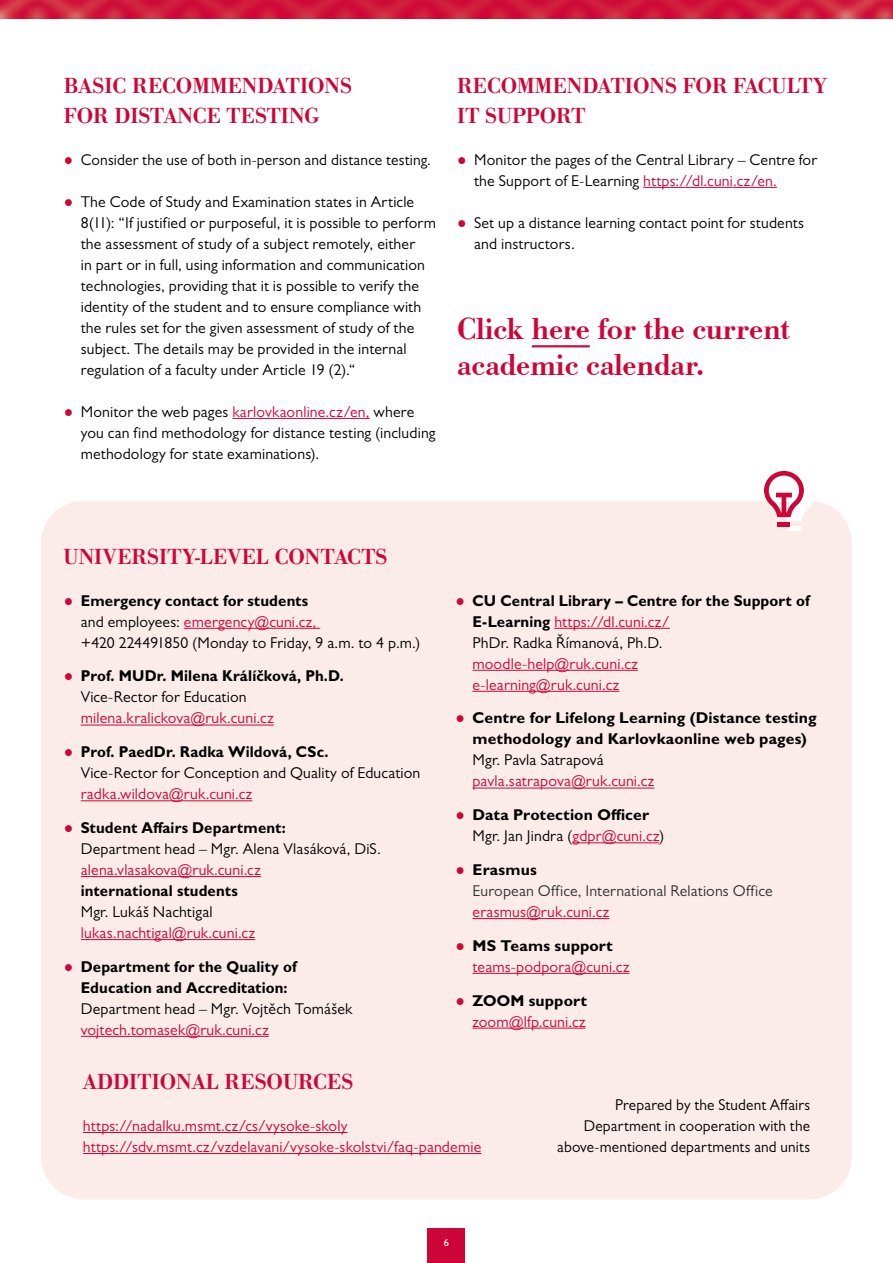
<style>
.page{position:relative;width:893px;height:1263px;background:#fff}
.page>*{position:absolute;margin:0;border:0;box-sizing:border-box;transform-origin:0 0}
.E_H1_tit{font:31.5px/36px "Bodoni Ant Dem Bol";color:#ce0538}
.E_H1_tit-2{font:22.5px/30px "Bodoni Ant Dem Bol";color:#ce0538}
.E_odsazeni{font:15.75px/21px "Gill Sans MT Pro";letter-spacing:.01em;color:#000}
.ZAKLAD{font:15.75px/21px "Gill Sans MT Pro";letter-spacing:.01em;color:#000}
.ZAKLAD-2{font:700 15.75px/21px "Gill Sans MT Pro";letter-spacing:.005em;color:#000;scale:.95 1}
.E_odsazeni-2{font:700 15.75px/21px "Gill Sans MT Pro";letter-spacing:.005em;color:#000}
.ZAKLAD-3{font:15.75px/21px "Gill Sans MT Pro";letter-spacing:.01em;color:#ce0538}
.E_body{font:15.75px/21px "Gill Sans MT Pro";letter-spacing:.01em;color:#ce0538}
.E_body-2{font:15.75px/21px "Gill Sans MT Pro";letter-spacing:.01em;color:#000;text-align:right}
.E_odsazeni-3{font:15.75px/21px "Gill Sans MT Pro";letter-spacing:.01em;color:#333}
.E_odsazeni-4{font:15.75px/21px "Gill Sans MT Pro";letter-spacing:.01em;color:#ce0538}
.t1{font:500 10.5px "Gill Sans MT Pro";color:#fff}
.s1{font-family:"Times New Roman";color:#ce0538}
.s2{color:#ce0538}
.s3{font-weight:700}
.s4{font-family:"Times New Roman";font-weight:400;color:#ce0538}
.s5{font-weight:400}
.s6{font-weight:400;color:#ce0538}
.s7{font-family:"Times New Roman"}
.s8{font-weight:700;color:#000}
.s9{color:#000}
</style>
<div class="page">
<img style="left:0;top:0;width:893px;height:18px">
<hr style="left:643px;top:187px;width:134px;height:1px;background:#ce0538">
<hr style="left:232px;top:418px;width:138px;height:1px;background:#ce0538">
<hr style="left:532px;top:345px;width:58px;height:2px;background:#ce0538">
<div style="left:41px;top:501px;width:811px;height:698px;background:#fbebe9;border-radius:43px"></div>
<hr style="left:83px;top:1132px;width:264px;height:1px;background:#ce0538">
<hr style="left:83px;top:1153px;width:398px;height:1px;background:#ce0538">
<div style="left:788px;top:526px;width:13px;height:5px;background:#fff"></div>
<svg style="left:764px;top:471px;width:49px;height:50px"></svg>
<hr style="left:777px;top:522px;width:13px;height:4px;background:#ce0538">
<hr style="left:184px;top:628px;width:136px;height:1px;background:#ce0538">
<hr style="left:81px;top:725px;width:193px;height:1px;background:#ce0538">
<hr style="left:81px;top:800px;width:171px;height:1px;background:#ce0538">
<hr style="left:81px;top:876px;width:180px;height:1px;background:#ce0538">
<hr style="left:81px;top:939px;width:174px;height:1px;background:#ce0538">
<hr style="left:81px;top:1036px;width:188px;height:1px;background:#ce0538">
<hr style="left:554px;top:628px;width:116px;height:1px;background:#ce0538">
<hr style="left:472px;top:670px;width:166px;height:1px;background:#ce0538">
<hr style="left:472px;top:691px;width:147px;height:1px;background:#ce0538">
<hr style="left:472px;top:788px;width:182px;height:1px;background:#ce0538">
<hr style="left:573px;top:842px;width:86px;height:1px;background:#ce0538">
<hr style="left:472px;top:918px;width:137px;height:1px;background:#ce0538">
<hr style="left:472px;top:973px;width:157px;height:1px;background:#ce0538">
<hr style="left:472px;top:1028px;width:114px;height:1px;background:#ce0538">
<div style="left:428px;top:1229px;width:37px;height:34px;background:#ce0538"></div>
<p class="E_H1_tit-2" style="left:64px;top:70px;width:290px">BASIC RECOMMENDATIONS<br>FOR DISTANCE TESTING</p>
<p class="E_odsazeni" style="left:64px;top:149px;width:369px"><span class="s1">●</span> Consider the use of both in-person and distance testing.</p>
<p class="E_odsazeni" style="left:81px;top:191px;width:357px;text-indent:-17px"><span class="s1">●</span> The Code of Study and Examination states in Article 8(11): “If justified or purposeful, it is possible to perform the assessment of study of a subject remotely, either<br>in part or in full, using information and communication technologies, providing that it is possible to verify the identity of the student and to ensure compliance with the rules set for the given assessment of study of the subject. The details may be provided in the internal regulation of a faculty under Article 19 (2).“</p>
<p class="E_odsazeni" style="left:81px;top:401px;width:356px;text-indent:-17px"><span class="s1">●</span> Monitor the web pages <span class="s2">karlovkaonline.cz/en,</span> where you can find methodology for distance testing (including methodology for state examinations).</p>
<p class="E_H1_tit-2" style="left:457px;top:70px;width:371px">RECOMMENDATIONS FOR FACULTY<br>IT SUPPORT</p>
<p class="E_odsazeni" style="left:474px;top:149px;width:344px;text-indent:-17px"><span class="s1">●</span> Monitor the pages of the Central Library – Centre for the Support of E-Learning <span class="s2">https://dl.cuni.cz/en.</span></p>
<p class="E_odsazeni" style="left:474px;top:212px;width:332px;text-indent:-17px"><span class="s1">●</span> Set up a distance learning contact point for students and instructors.</p>
<p class="E_H1_tit" style="left:457px;top:309px;width:335px">Click here for the current academic calendar.</p>
<p class="E_H1_tit-2" style="left:64px;top:541px;width:325px">UNIVERSITY-LEVEL CONTACTS</p>
<p class="ZAKLAD" style="left:81px;top:590px;width:341px;text-indent:-17px"><span class="s1">●</span> <span class="s3">Emergency contact for students<br></span>and employees: <span class="s2">emergency@cuni.cz,<br></span>+420 224491850 (Monday to Friday, 9 a.m. to 4 p.m.)</p>
<p class="ZAKLAD-2" style="left:81px;top:665px;width:279px;text-indent:-17px"><span class="s4">●</span> Prof. MUDr. Milena Králíčková, Ph.D.<br><span class="s5">Vice-Rector for Education </span><span class="s6">milena.kralickova@ruk.cuni.cz</span></p>
<p class="ZAKLAD" style="left:81px;top:741px;width:341px;text-indent:-17px"><span class="s1">●</span> <span class="s3">Prof. PaedDr. Radka Wildová, CSc.<br></span>Vice-Rector for Conception and Quality of Education <span class="s2">radka.wildova@ruk.cuni.cz</span></p>
<p class="ZAKLAD" style="left:81px;top:817px;width:302px;text-indent:-17px"><span class="s1">●</span> <span class="s3">Student Affairs Department:<br></span>Department head – Mgr. Alena Vlasáková, DiS. <span class="s2">alena.vlasakova@ruk.cuni.cz<br></span><span class="s3">international students<br></span>Mgr. Lukáš Nachtigal <span class="s2">lukas.nachtigal@ruk.cuni.cz</span></p>
<p class="ZAKLAD-2" style="left:81px;top:956px;width:288px;text-indent:-17px"><span class="s4">●</span> Department for the Quality of Education and Accreditation:<br><span class="s5">Department head – Mgr. Vojtěch Tomášek </span><span class="s6">vojtech.tomasek@ruk.cuni.cz</span></p>
<p class="ZAKLAD-3" style="left:472px;top:590px;width:339px;text-indent:-17px"><span class="s7">●</span> <span class="s8">CU Central Library – Centre for the Support of<br>E-Learning</span> https://dl.cuni.cz/<br><span class="s9">PhDr. Radka Římanová, Ph.D. </span>moodle-help@ruk.cuni.cz<br>e-learning@ruk.cuni.cz</p>
<p class="E_odsazeni-2" style="left:472px;top:707px;width:346px;text-indent:-17px"><span class="s4">●</span> Centre for Lifelong Learning (Distance testing methodology and Karlovkaonline web pages)<br><span class="s5">Mgr. Pavla Satrapová<br></span><span class="s6">pavla.satrapova@ruk.cuni.cz</span></p>
<p class="E_odsazeni-2" style="left:472px;top:804px;width:193px;text-indent:-17px"><span class="s4">●</span> Data Protection Officer<br><span class="s5">Mgr. Jan Jindra (</span><span class="s6">gdpr@cuni.cz</span><span class="s5">)</span></p>
<p class="E_odsazeni-3" style="left:472px;top:859px;width:302px;text-indent:-17px"><span class="s1">●</span> <span class="s8">Erasmus<br></span>European Office, International Relations Office <span class="s2">erasmus@ruk.cuni.cz</span></p>
<p class="E_odsazeni-4" style="left:472px;top:935px;width:158px;text-indent:-17px"><span class="s7">●</span> <span class="s8">MS Teams support </span>teams-podpora@cuni.cz</p>
<p class="E_odsazeni-4" style="left:455px;top:989px;width:133px;text-align:right"><span class="s7">●</span> <span class="s8">ZOOM support </span>zoom@lfp.cuni.cz</p>
<p class="E_H1_tit-2" style="left:83px;top:1066px;width:272px">ADDITIONAL RESOURCES</p>
<p class="E_body" style="left:83px;top:1115px;width:400px">https://nadalku.msmt.cz/cs/vysoke-skoly https://sdv.msmt.cz/vzdelavani/vysoke-skolstvi/faq-pandemie</p>
<p class="t1" style="left:444px;top:1236px;width:7px">6</p>
<p class="E_body-2" style="left:557px;top:1094px;width:254px">Prepared by the Student Affairs<br>Department in cooperation with the above-mentioned departments and units</p>
</div>
